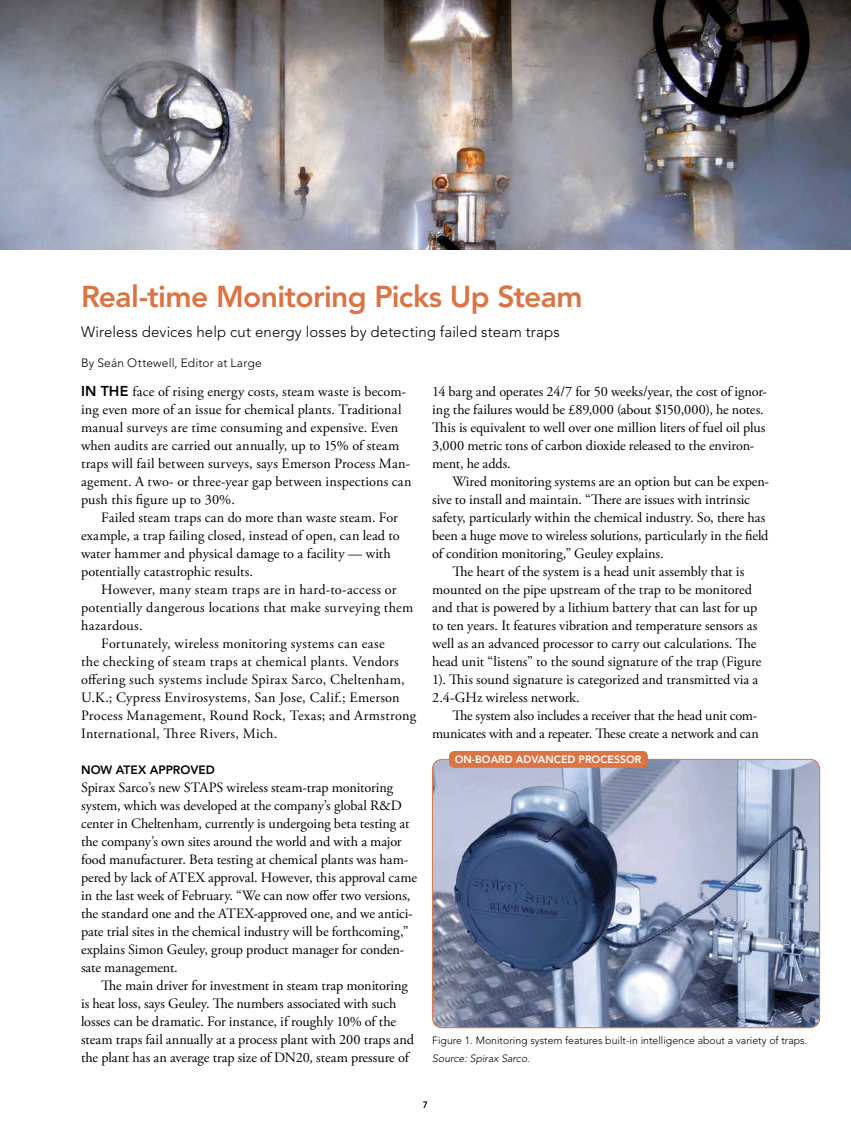
<style>
.page{position:relative;width:851px;height:1134px;background:#fff}
.page>*{position:absolute;margin:0;border:0;box-sizing:border-box;transform-origin:0 0}
.t1{font:800 30px "Avenir LT Std";letter-spacing:-.02em;color:#dc7342}
.t2{font:300 15px "Avenir LT Std";letter-spacing:.01em;color:#000}
.t3{font:14.25px/18px "Adobe Garamond Pro";color:#000}
.t4{font:14.25px "Adobe Garamond Pro";letter-spacing:.02em;color:#000}
.t5{font:14.25px "Adobe Garamond Pro";letter-spacing:-.02em;color:#000}
.t6{font:14.25px "Adobe Garamond Pro";letter-spacing:.03em;color:#000}
.t7{font:300 12px "Avenir LT Std";letter-spacing:.015em;color:#000}
.t8{font:800 12px "Avenir LT Std";color:#000}
.t9{font:300 10.5px "Avenir LT Std";color:#000}
.t10{font:800 10.5px "Avenir LT Std";color:#fff}
.t11{font:italic 300 10.5px "Avenir LT Std";color:#000}
.t12{font:9px "Avenir LT Std";color:#000}
.s1{font-family:"Avenir LT Std";font-weight:800}
</style>
<div class="page">
<img style="left:0;top:0;width:850px;height:249px">
<img style="left:432px;top:759px;width:387px;height:269px">
<div style="left:432px;top:759px;width:387px;height:269px;border:1px solid #dc7342;border-radius:10px"></div>
<div style="left:449px;top:751px;width:199px;height:17px;background:#dc7342;border-radius:5px"></div>
<h1 class="t1" style="left:81px;top:279px;width:503px">Real-time Monitoring Picks Up Steam</h1>
<p class="t2" style="left:81px;top:323px;width:480px">Wireless devices help cut energy losses by detecting failed steam traps</p>
<p class="t7" style="left:81px;top:356px;width:182px">By Seán Ottewell, Editor at Large</p>
<p class="t3" style="left:81px;top:383px;width:332px"><span class="s1">In th e</span> face of rising energy costs, steam waste is becom&shy;ing even more of an issue for chemical plants. Traditional manual surveys are time consuming and expensive. Even when audits are carried out annually, up to 15% of steam traps will fail between surveys, says Emerson Process Man&shy;agement. A two- or three-year gap between inspections can push this figure up to 30%.</p>
<p class="t3" style="left:81px;top:509px;width:320px;text-indent:20px">Failed steam traps can do more than waste steam. For example, a trap failing closed, instead of open, can lead to water hammer and physical damage to a facility — with potentially catastrophic results.</p>
<p class="t4" style="left:101px;top:581px;width:297px">However, many steam traps are in hard-to-access or</p>
<p class="t4" style="left:81px;top:599px;width:334px">potentially dangerous locations that make surveying them</p>
<p class="t6" style="left:81px;top:617px;width:63px">hazardous.</p>
<p class="t4" style="left:101px;top:635px;width:285px">Fortunately, wireless monitoring systems can ease</p>
<p class="t4" style="left:81px;top:653px;width:319px">the checking of steam traps at chemical plants. Vendors</p>
<p class="t4" style="left:81px;top:671px;width:325px">offering such systems include Spirax Sarco, Cheltenham,</p>
<p class="t4" style="left:81px;top:689px;width:320px">U.K.; Cypress Envirosystems, San Jose, Calif.; Emerson</p>
<p class="t4" style="left:81px;top:707px;width:337px">Process Management, Round Rock, Texas; and Armstrong</p>
<p class="t4" style="left:81px;top:725px;width:198px">International, Three Rivers, Mich.</p>
<p class="t8" style="left:81px;top:763px;width:43px">NOW ATE</p>
<p class="t8" style="left:138px;top:763px;width:21px">X APPR</p>
<p class="t8" style="left:180px;top:763px;width:27px">OVED</p>
<p class="t3" style="left:81px;top:779px;width:337px">Spirax Sarco’s new STAPS wireless steam-trap monitoring system, which was developed at the company’s global R&amp;D center in Cheltenham, currently is undergoing beta testing at the company’s own sites around the world and with a major food manufacturer. Beta testing at chemical plants was ham&shy;pered by lack of ATEX approval. However, this approval came in the last week of February. “We can now offer two versions, the standard one and the ATEX-approved one, and we antici&shy;pate trial sites in the chemical industry will be forthcoming,” explains Simon Geuley, group product manager for conden&shy;sate management.</p>
<p class="t3" style="left:81px;top:977px;width:334px;text-indent:20px">The main driver for investment in steam trap monitoring is heat loss, says Geuley. The numbers associated with such losses can be dramatic. For instance, if roughly 10% of the steam traps fail annually at a process plant with 200 traps and the plant has an average trap size of DN20, steam pressure of</p>
<p class="t3" style="left:432px;top:383px;width:336px">14 barg and operates 24/7 for 50 weeks/year, the cost of ignor&shy;ing the failures would be £89,000 (about $150,000), he notes.<br>This is equivalent to well over one million liters of fuel oil plus 3,000 metric tons of carbon dioxide released to the environ&shy;ment, he adds.</p>
<p class="t3" style="left:452px;top:473px;width:318px">Wired monitoring systems are an option but can be expen-</p>
<p class="t3" style="left:432px;top:491px;width:319px">sive to install and maintain. “There are issues with intrinsic</p>
<p class="t3" style="left:432px;top:509px;width:334px">safety, particularly within the chemical industry. So, there has</p>
<p class="t3" style="left:432px;top:527px;width:338px">been a huge move to wireless solutions, particularly in the field</p>
<p class="t3" style="left:432px;top:545px;width:233px">of condition monitoring,” Geuley explains.</p>
<p class="t3" style="left:452px;top:563px;width:293px">The heart of the system is a head unit assembly that is</p>
<p class="t3" style="left:432px;top:581px;width:321px">mounted on the pipe upstream of the trap to be monitored</p>
<p class="t3" style="left:432px;top:599px;width:326px">and that is powered by a lithium battery that can last for up</p>
<p class="t3" style="left:432px;top:617px;width:327px">to ten years. It features vibration and temperature sensors as</p>
<p class="t3" style="left:432px;top:635px;width:326px">well as an advanced processor to carry out calculations. The</p>
<p class="t3" style="left:432px;top:653px;width:331px">head unit “listens” to the sound signature of the trap (Figure</p>
<p class="t3" style="left:432px;top:671px;width:327px">1). This sound signature is categorized and transmitted via a</p>
<p class="t3" style="left:432px;top:689px;width:149px">2.4-GHz wireless network.</p>
<p class="t3" style="left:452px;top:707px;width:306px">The system also includes a receiver that the head unit com-</p>
<p class="t5" style="left:432px;top:725px;width:328px">municates with and a repeater. These create a network and can</p>
<p class="t10" style="left:454px;top:753px;width:45px">ON-BOARD</p>
<p class="t10" style="left:516px;top:753px;width:126px">ADVAN CED PROCESSOR</p>
<p class="t9" style="left:432px;top:1034px;width:377px">Figure 1. Monitoring system features built-in intelligence about a variety of traps.</p>
<p class="t11" style="left:432px;top:1052px;width:99px">Source: Spirax Sarco.</p>
<p class="t12" style="left:423px;top:1099px;width:7px">7</p>
</div>
